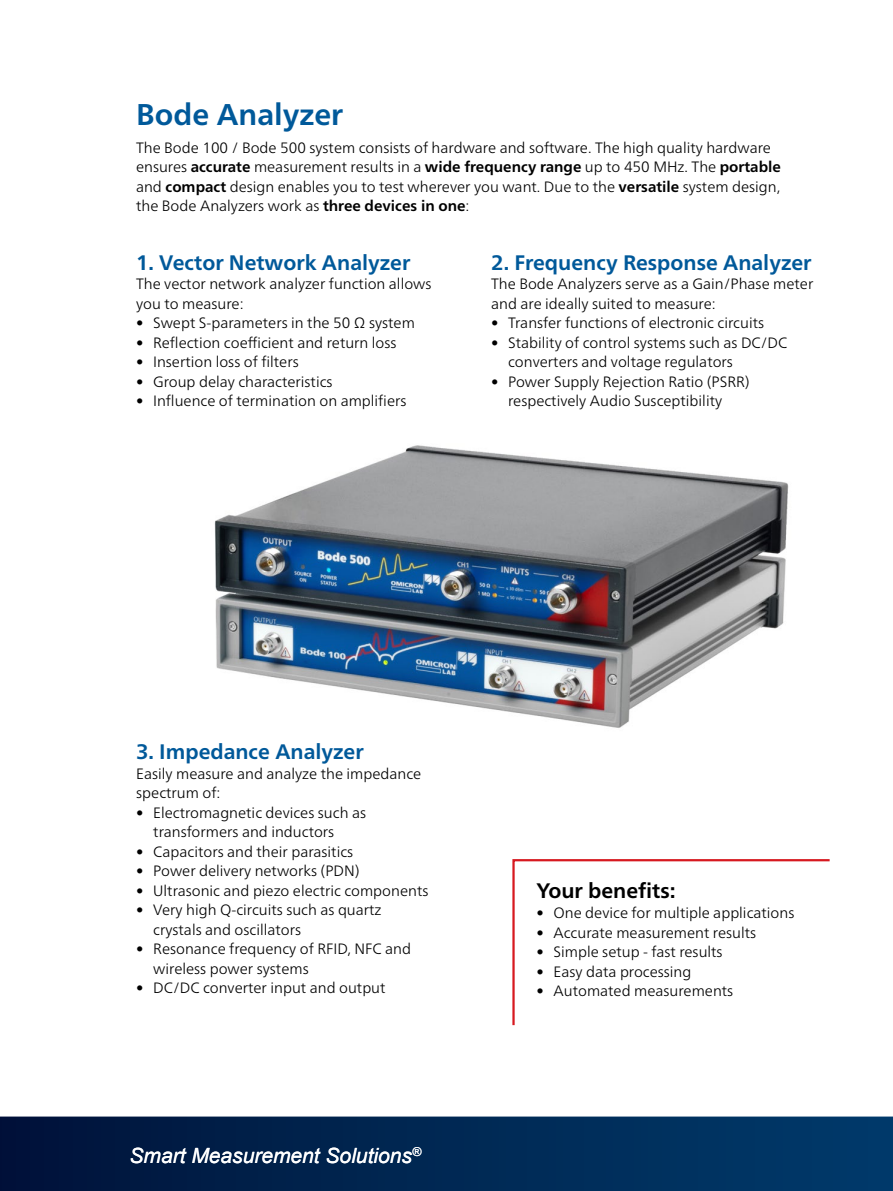
<style>
.page{position:relative;width:893px;height:1191px;background:#fff}
.page>*{position:absolute;margin:0;border:0;box-sizing:border-box;transform-origin:0 0}
.t1{font:700 30px "Frutiger Neue LTW1 G";color:#00599a}
.t2{font:700 21px "Frutiger Neue LTW1 G";color:#00599a}
.t3{font:italic 21px "Arial";color:#fff}
.t4{font:700 21px "Frutiger Neue LTW1 G";color:#000}
.Normal_10{font:300 15px/19.5px "Frutiger Neue LTW1 G";color:#000}
.Heading_1{font:300 15px/19.5px "Frutiger Neue LTW1 G";color:#000}
.s1{font-weight:700}
</style>
<div class="page">
<div style="left:0;top:1116px;width:893px;height:75px;background:linear-gradient(to right,#00133a,#003b6b)"></div>
<img style="left:214px;top:445px;width:575px;height:283px">
<svg style="left:512px;top:859px;width:318px;height:167px"></svg>
<p class="t1" style="left:136px;top:97px;width:208px">Bode Analyzer</p>
<p class="Normal_10" style="left:136px;top:137px;width:646px">The Bode 100 / Bode 500 system consists of hardware and software. The high quality hardware ensures <span class="s1">accurate</span> measurement results in a <span class="s1">wide frequency range</span> up to 450 MHz. The <span class="s1">portable </span>and <span class="s1">compact</span> design enables you to test wherever you want. Due to the <span class="s1">versatile</span> system design, the Bode Analyzers work as <span class="s1">three devices in one</span>:</p>
<p class="t2" style="left:136px;top:250px;width:276px">1. Vector Network Analyzer</p>
<p class="Heading_1" style="left:136px;top:274px;width:297px">The vector network analyzer function allows you to measure:</p>
<p class="Normal_10" style="left:136px;top:313px;width:280px">• Swept S-parameters in the 50 Ω system</p>
<p class="Normal_10" style="left:136px;top:332px;width:262px">• Reflection coefficient and return loss</p>
<p class="Normal_10" style="left:136px;top:352px;width:164px">• Insertion loss of filters</p>
<p class="Normal_10" style="left:136px;top:371px;width:198px">• Group delay characteristics</p>
<p class="Normal_10" style="left:136px;top:391px;width:272px">• Influence of termination on amplifiers</p>
<p class="t2" style="left:491px;top:250px;width:322px">2. Frequency Response Analyzer</p>
<p class="Normal_10" style="left:491px;top:274px;width:324px">The Bode Analyzers serve as a Gain/Phase meter and are ideally suited to measure:</p>
<p class="Normal_10" style="left:491px;top:313px;width:274px">• Transfer functions of electronic circuits</p>
<p class="Normal_10" style="left:508px;top:332px;width:281px;text-indent:-17px">• Stability of control systems such as DC/DC converters and voltage regulators</p>
<p class="Normal_10" style="left:508px;top:371px;width:243px;text-indent:-17px">• Power Supply Rejection Ratio (PSRR) respectively Audio Susceptibility</p>
<p class="t2" style="left:136px;top:739px;width:229px">3. Impedance Analyzer</p>
<p class="Heading_1" style="left:136px;top:763px;width:287px">Easily measure and analyze the impedance spectrum of:</p>
<p class="Normal_10" style="left:153px;top:802px;width:214px;text-indent:-17px">• Electromagnetic devices such as transformers and inductors</p>
<p class="Normal_10" style="left:136px;top:841px;width:218px">• Capacitors and their parasitics</p>
<p class="Normal_10" style="left:136px;top:861px;width:225px">• Power delivery networks (PDN)</p>
<p class="Normal_10" style="left:136px;top:880px;width:294px">• Ultrasonic and piezo electric components</p>
<p class="Normal_10" style="left:153px;top:900px;width:230px;text-indent:-17px">• Very high Q-circuits such as quartz crystals and oscillators</p>
<p class="Normal_10" style="left:153px;top:939px;width:259px;text-indent:-17px">• Resonance frequency of RFID, NFC and wireless power systems</p>
<p class="Normal_10" style="left:136px;top:978px;width:251px">• DC/DC converter input and output</p>
<p class="t3" style="left:130px;top:1142px;width:293px">Smart Measurement Solutions<sup>®</sup></p>
<p class="t4" style="left:536px;top:878px;width:141px">Your benefits:</p>
<p class="Normal_10" style="left:536px;top:903px;width:259px">• One device for multiple applications</p>
<p class="Normal_10" style="left:536px;top:922px;width:221px">• Accurate measurement results</p>
<p class="Normal_10" style="left:536px;top:942px;width:188px">• Simple setup - fast results</p>
<p class="Normal_10" style="left:536px;top:961px;width:156px">• Easy data processing</p>
<p class="Normal_10" style="left:536px;top:981px;width:198px">• Automated measurements</p>
</div>
